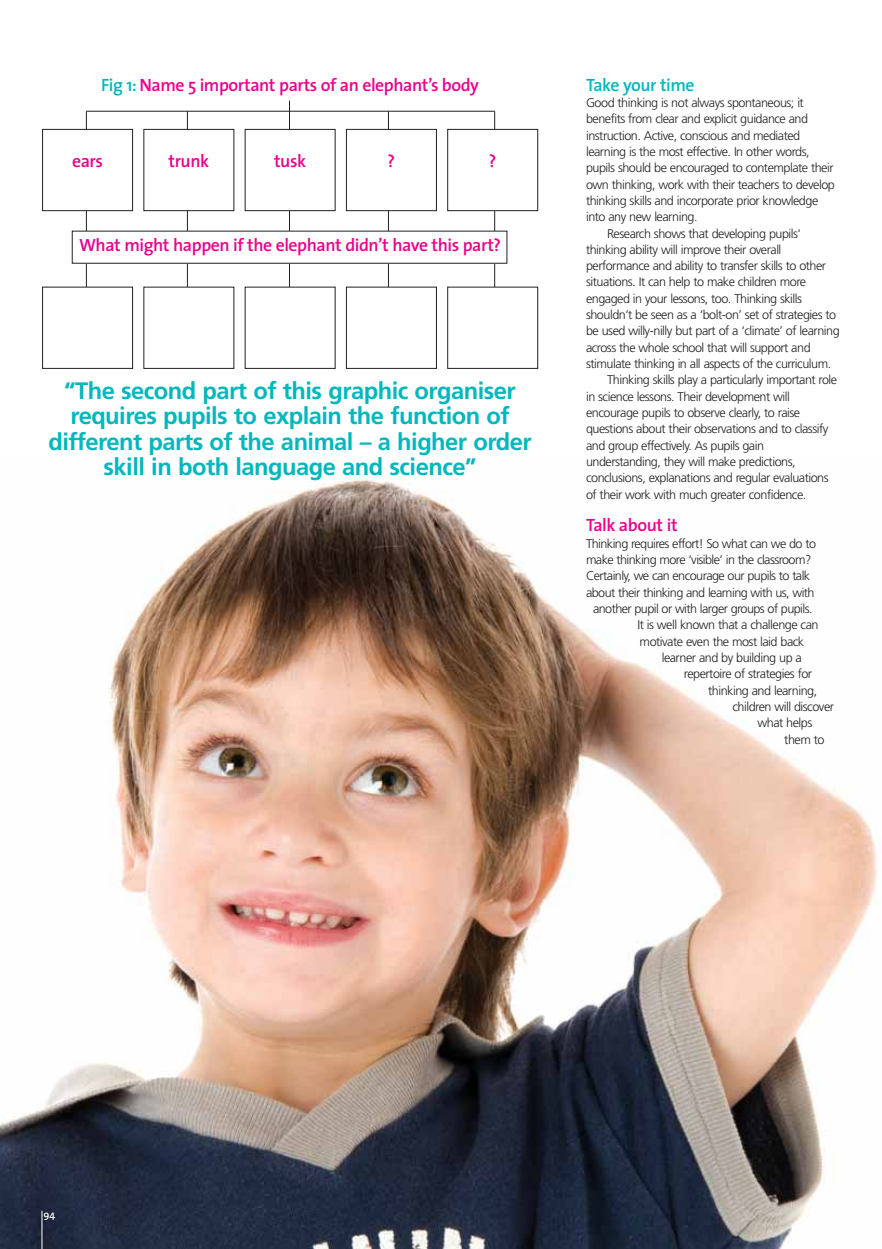
<style>
.page{position:relative;width:882px;height:1249px;background:#fff}
.page>*{position:absolute;margin:0;border:0;box-sizing:border-box;transform-origin:0 0}
.t1{font:700 23.7px/25.2px "Frutiger";letter-spacing:-.02em;color:#00b8bc;text-align:center}
.t2{font:600 17.85px "The Sans";letter-spacing:-.025em;color:#ec008c}
.t3{font:600 17.85px "The Sans";letter-spacing:-.025em;color:#00b8bc}
.t4{font:300 12.6px "Frutiger";letter-spacing:-.04em;color:#231f20}
.t5{font:600 10.35px "The Sans";color:#fff}
.s1{color:#00b8bc}
</style>
<div class="page">
<img style="left:0;top:478px;width:877px;height:771px">
<hr style="left:42px;top:1211px;width:1px;height:38px;background:#fff">
<hr style="left:289px;top:101px;width:1px;height:218px;background:#231f20">
<hr style="left:86px;top:111px;width:408px;height:1px;background:#231f20">
<hr style="left:86px;top:111px;width:1px;height:217px;background:#231f20">
<hr style="left:187px;top:111px;width:1px;height:217px;background:#231f20">
<hr style="left:388px;top:111px;width:1px;height:217px;background:#231f20">
<hr style="left:494px;top:111px;width:1px;height:217px;background:#231f20">
<div style="left:43px;top:129px;width:89px;height:82px;background:#fff"></div>
<div style="left:42px;top:129px;width:91px;height:82px;border:1px solid #231f20"></div>
<div style="left:144px;top:129px;width:90px;height:82px;background:#fff"></div>
<div style="left:143px;top:129px;width:91px;height:82px;border:1px solid #231f20"></div>
<div style="left:245px;top:129px;width:90px;height:82px;background:#fff"></div>
<div style="left:245px;top:129px;width:90px;height:82px;border:1px solid #231f20"></div>
<div style="left:346px;top:129px;width:90px;height:82px;background:#fff"></div>
<div style="left:346px;top:129px;width:90px;height:82px;border:1px solid #231f20"></div>
<div style="left:447px;top:129px;width:90px;height:82px;background:#fff"></div>
<div style="left:447px;top:129px;width:91px;height:82px;border:1px solid #231f20"></div>
<div style="left:72px;top:231px;width:435px;height:32px;background:#fff"></div>
<div style="left:72px;top:231px;width:435px;height:33px;border:1px solid #231f20"></div>
<div style="left:43px;top:287px;width:89px;height:81px;background:#fff"></div>
<div style="left:42px;top:287px;width:91px;height:82px;border:1px solid #231f20"></div>
<div style="left:346px;top:287px;width:90px;height:81px;background:#fff"></div>
<div style="left:346px;top:287px;width:90px;height:82px;border:1px solid #231f20"></div>
<div style="left:447px;top:287px;width:90px;height:81px;background:#fff"></div>
<div style="left:447px;top:287px;width:91px;height:82px;border:1px solid #231f20"></div>
<h2 class="t2" style="left:101px;top:78px;width:379px"><span class="s1">Fig 1:</span> Name 5 important parts of an elephant’s body</h2>
<h2 class="t2" style="left:72px;top:154px;width:32px">ears</h2>
<h2 class="t2" style="left:168px;top:154px;width:42px">trunk</h2>
<h2 class="t2" style="left:274px;top:154px;width:34px">tusk</h2>
<h2 class="t2" style="left:387px;top:154px;width:9px">?</h2>
<h2 class="t2" style="left:489px;top:154px;width:9px">?</h2>
<h2 class="t2" style="left:79px;top:238px;width:423px">What might happen if the elephant didn’t have this part?</h2>
<h1 class="t1" style="left:48px;top:380px;width:484px">“The second part of this graphic organiser requires pupils to explain the function of different parts of the animal – a higher order skill in both language and science”</h1>
<h2 class="t3" style="left:586px;top:78px;width:110px">Take your time</h2>
<p class="t4" style="left:586px;top:97px;width:219px">Good thinking is not always spontaneous; it</p>
<p class="t4" style="left:586px;top:114px;width:223px">benefits from clear and explicit guidance and</p>
<p class="t4" style="left:586px;top:130px;width:216px">instruction. Active, conscious and mediated</p>
<p class="t4" style="left:586px;top:146px;width:225px">learning is the most effective. In other words,</p>
<p class="t4" style="left:586px;top:163px;width:249px">pupils should be encouraged to contemplate their</p>
<p class="t4" style="left:586px;top:179px;width:250px">own thinking, work with their teachers to develop</p>
<p class="t4" style="left:586px;top:195px;width:234px">thinking skills and incorporate prior knowledge</p>
<p class="t4" style="left:586px;top:212px;width:113px">into any new learning.</p>
<p class="t4" style="left:607px;top:228px;width:195px">Research shows that developing pupils'</p>
<p class="t4" style="left:586px;top:244px;width:197px">thinking ability will improve their overall</p>
<p class="t4" style="left:586px;top:261px;width:241px">performance and ability to transfer skills to other</p>
<p class="t4" style="left:586px;top:277px;width:222px">situations. It can help to make children more</p>
<p class="t4" style="left:586px;top:293px;width:217px">engaged in your lessons, too. Thinking skills</p>
<p class="t4" style="left:586px;top:310px;width:251px">shouldn’t be seen as a ‘bolt-on’ set of strategies to</p>
<p class="t4" style="left:586px;top:326px;width:255px">be used willy-nilly but part of a ‘climate’ of learning</p>
<p class="t4" style="left:586px;top:342px;width:226px">across the whole school that will support and</p>
<p class="t4" style="left:586px;top:359px;width:247px">stimulate thinking in all aspects of the curriculum.</p>
<p class="t4" style="left:607px;top:375px;width:232px">Thinking skills play a particularly important role</p>
<p class="t4" style="left:586px;top:391px;width:205px">in science lessons. Their development will</p>
<p class="t4" style="left:586px;top:408px;width:216px">encourage pupils to observe clearly, to raise</p>
<p class="t4" style="left:586px;top:424px;width:244px">questions about their observations and to classify</p>
<p class="t4" style="left:586px;top:440px;width:179px">and group effectively. As pupils gain</p>
<p class="t4" style="left:586px;top:457px;width:211px">understanding, they will make predictions,</p>
<p class="t4" style="left:586px;top:473px;width:244px">conclusions, explanations and regular evaluations</p>
<p class="t4" style="left:586px;top:489px;width:222px">of their work with much greater confidence.</p>
<h2 class="t2" style="left:586px;top:518px;width:93px">Talk about it</h2>
<p class="t4" style="left:586px;top:538px;width:231px">Thinking requires effort! So what can we do to</p>
<p class="t4" style="left:586px;top:554px;width:227px">make thinking more ‘visible’ in the classroom?</p>
<p class="t4" style="left:586px;top:571px;width:226px">Certainly, we can encourage our pupils to talk</p>
<p class="t4" style="left:586px;top:587px;width:230px">about their thinking and learning with us, with</p>
<p class="t4" style="left:593px;top:603px;width:221px">another pupil or with larger groups of pupils.</p>
<p class="t4" style="left:637px;top:620px;width:182px">It is well known that a challenge can</p>
<p class="t4" style="left:639px;top:636px;width:166px">motivate even the most laid back</p>
<p class="t4" style="left:661px;top:652px;width:142px">learner and by building up a</p>
<p class="t4" style="left:683px;top:669px;width:130px">repertoire of strategies for</p>
<p class="t4" style="left:708px;top:685px;width:111px">thinking and learning,</p>
<p class="t4" style="left:732px;top:701px;width:103px">children will discover</p>
<p class="t4" style="left:757px;top:718px;width:56px">what helps</p>
<p class="t4" style="left:784px;top:734px;width:42px">them to</p>
<p class="t5" style="left:43px;top:1211px;width:13px">94</p>
</div>
